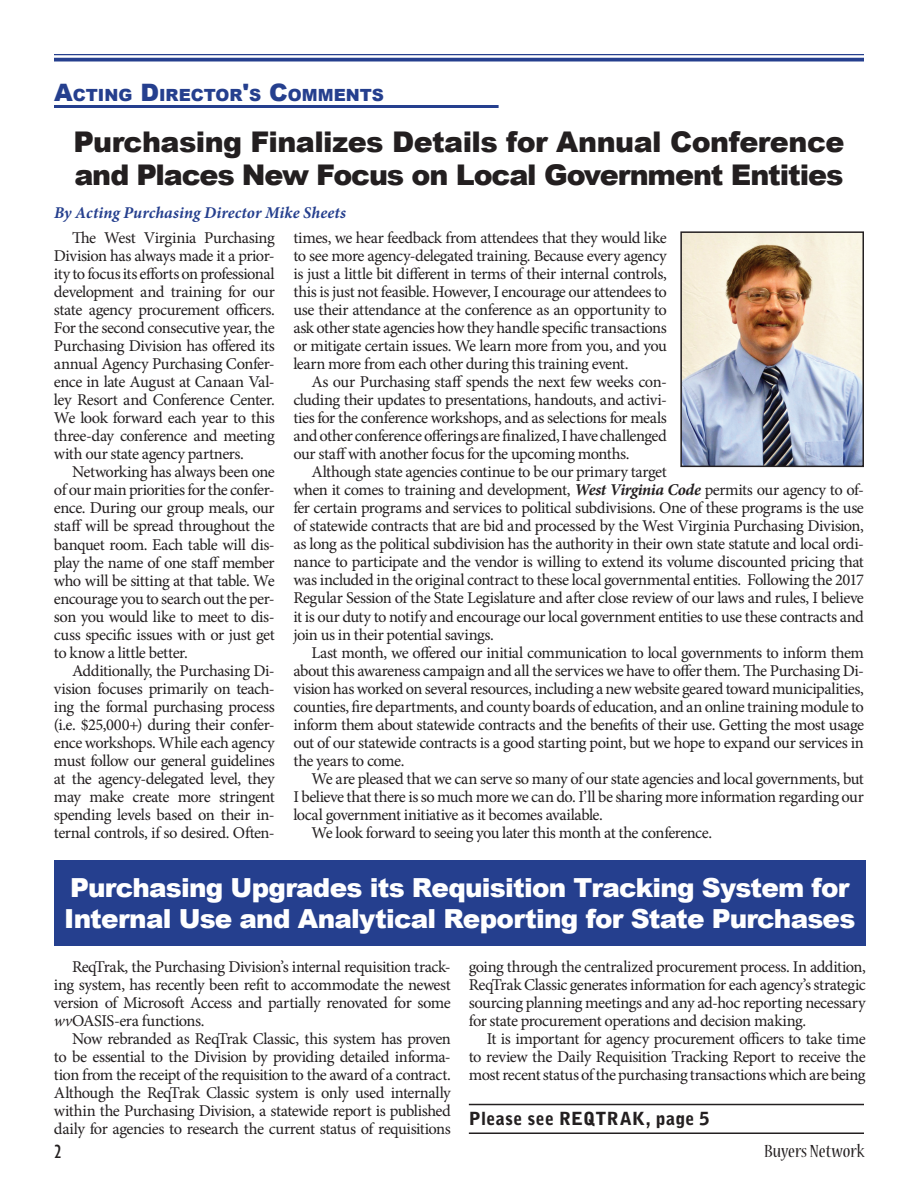
<style>
.page{position:relative;width:918px;height:1188px;background:#fff}
.page>*{position:absolute;margin:0;border:0;box-sizing:border-box;transform-origin:0 0}
.t1{font:900 28.5px/33px "Arial";letter-spacing:-.025em;color:#231f20}
.t2{font:900 26.25px/31.5px "Arial";letter-spacing:-.03em;color:#fff}
.t3{font:condensed 19.5px "Nueva Std";color:#231f20;scale:1.08 1}
.t4{font:condensed 19.5px "Gill Sans";color:#231f20;scale:1.08 1}
.t5{font:900 18px "Bell Gothic Std";letter-spacing:.015em;color:#231f20}
.t6{font:900 16.8px "Arial";color:#253f8e}
.t7{font:16.5px/18px "Minion Pro";letter-spacing:-.03em;color:#231f20;text-align:justify}
.t8{font:italic 700 16.5px "Minion Pro";letter-spacing:.005em;color:#253f8e}
.s1{font-size:24px}
.s2{font-weight:700;font-style:italic}
.s3{font-style:italic}
</style>
<div class="page">
<hr style="left:54px;top:54px;width:810px;height:1px;background:#253f8e">
<svg style="left:54px;top:58px;width:810px;height:4px;background:#40569c"></svg>
<hr style="left:54px;top:105px;width:445px;height:3px;background:#253f8e">
<img style="left:683px;top:234px;width:178px;height:230px">
<div style="left:680px;top:231px;width:184px;height:236px;border:2px solid #231f20"></div>
<div style="left:54px;top:861px;width:812px;height:85px;background:#253f8e"></div>
<hr style="left:469px;top:1104px;width:395px;height:1px;background:#231f20">
<hr style="left:469px;top:1132px;width:395px;height:2px;background:#231f20">
<p class="t6" style="left:54px;top:83px;width:332px"><span class="s1">A</span>CTING <span class="s1">D</span>IRECTOR<span class="s1">'</span>S <span class="s1">C</span>OMMENTS</p>
<h1 class="t1" style="left:74px;top:124px;width:772px">Purchasing Finalizes Details for Annual Conference and Places New Focus on Local Government Entities</h1>
<p class="t8" style="left:54px;top:201px;width:293px">By Acting Purchasing Director Mike Sheets</p>
<p class="t7" style="left:293px;top:229px;width:375px">times, we hear feedback from attendees that they would like to see more agency-delegated training. Because every agency is just a little bit different in terms of their internal controls, this is just not feasible. However, I encourage our attendees to use their attendance at the conference as an opportunity to ask other state agencies how they handle specific transactions or mitigate certain issues. We learn more from you, and you learn more from each other during this training event.</p>
<p class="t7" style="left:293px;top:373px;width:375px;text-indent:18px">As our Purchasing staff spends the next few weeks con&shy;cluding their updates to presentations, handouts, and activi&shy;ties for the conference workshops, and as selections for meals and other conference offerings are finalized, I have challenged our staff with another focus for the upcoming months.</p>
<p class="t7" style="left:293px;top:463px;width:572px;text-align:left;text-indent:18px">Although state agencies continue to be our primary target<br>when it comes to training and development, <span class="s2">West Virginia Code</span> permits our agency to of&shy;fer certain programs and services to political subdivisions. One of these programs is the use of statewide contracts that are bid and processed by the West Virginia Purchasing Division, as long as the political subdivision has the authority in their own state statute and local ordi&shy;nance to participate and the vendor is willing to extend its volume discounted pricing that was included in the original contract to these local governmental entities. Following the 2017<br>Regular Session of the State Legislature and after close review of our laws and rules, I believe it is our duty to notify and encourage our local government entities to use these contracts and join us in their potential savings.</p>
<p class="t7" style="left:293px;top:643px;width:572px;text-indent:18px">Last month, we offered our initial communication to local governments to inform them about this awareness campaign and all the services we have to offer them. The Purchasing Di&shy;vision has worked on several resources, including a new website geared toward municipalities, counties, fire departments, and county boards of education, and an online training module to inform them about statewide contracts and the benefits of their use. Getting the most usage out of our statewide contracts is a good starting point, but we hope to expand our services in the years to come.</p>
<p class="t7" style="left:311px;top:769px;width:554px">We are pleased that we can serve so many of our state agencies and local governments, but</p>
<p class="t7" style="left:293px;top:787px;width:572px">I believe that there is so much more we can do. I’ll be sharing more information regarding our</p>
<p class="t7" style="left:293px;top:805px;width:311px">local government initiative as it becomes available.</p>
<p class="t7" style="left:311px;top:823px;width:402px">We look forward to seeing you later this month at the conference.</p>
<h2 class="t2" style="left:64px;top:871px;width:793px">Purchasing Upgrades its Requisition Tracking System for<br>Internal Use and Analytical Reporting for State Purchases</h2>
<p class="t7" style="left:54px;top:958px;width:398px;text-indent:18px">ReqTrak, the Purchasing Division’s internal requisition track&shy;ing system, has recently been refit to accommodate the newest version of Microsoft Access and partially renovated for some <span class="s3">wv</span>OASIS-era functions.</p>
<p class="t7" style="left:54px;top:1030px;width:398px;text-indent:18px">Now rebranded as ReqTrak Classic, this system has proven to be essential to the Division by providing detailed informa&shy;tion from the receipt of the requisition to the award of a contract.<br>Although the ReqTrak Classic system is only used internally within the Purchasing Division, a statewide report is published daily for agencies to research the current status of requisitions</p>
<p class="t7" style="left:54px;top:229px;width:222px;text-indent:18px">The West Virginia Purchasing Division has always made it a prior&shy;ity to focus its efforts on professional development and training for our state agency procurement officers.<br>For the second consecutive year, the Purchasing Division has offered its annual Agency Purchasing Confer&shy;ence in late August at Canaan Val&shy;ley Resort and Conference Center.<br>We look forward each year to this three-day conference and meeting with our state agency partners.</p>
<p class="t7" style="left:54px;top:463px;width:222px;text-indent:18px">Networking has always been one of our main priorities for the confer&shy;ence. During our group meals, our staff will be spread throughout the banquet room. Each table will dis&shy;play the name of one staff member who will be sitting at that table. We encourage you to search out the per&shy;son you would like to meet to dis&shy;cuss specific issues with or just get to know a little better.</p>
<p class="t7" style="left:54px;top:661px;width:222px;text-indent:18px">Additionally, the Purchasing Di&shy;vision focuses primarily on teach&shy;ing the formal purchasing process (i.e. $25,000+) during their confer&shy;ence workshops. While each agency must follow our general guidelines at the agency-delegated level, they may make create more stringent spending levels based on their in&shy;ternal controls, if so desired. Often-</p>
<p class="t7" style="left:469px;top:958px;width:398px">going through the centralized procurement process. In addition, ReqTrak Classic generates information for each agency’s strategic sourcing planning meetings and any ad-hoc reporting necessary for state procurement operations and decision making.</p>
<p class="t7" style="left:469px;top:1030px;width:398px;text-indent:18px">It is important for agency procurement officers to take time to review the Daily Requisition Tracking Report to receive the most recent status of the purchasing transactions which are being</p>
<p class="t5" style="left:469px;top:1109px;width:242px">Please see REQTRAK, page 5</p>
<p class="t4" style="left:54px;top:1140px;width:9px">2</p>
<p class="t3" style="left:764px;top:1143px;width:94px">Buyers Network</p>
</div>
